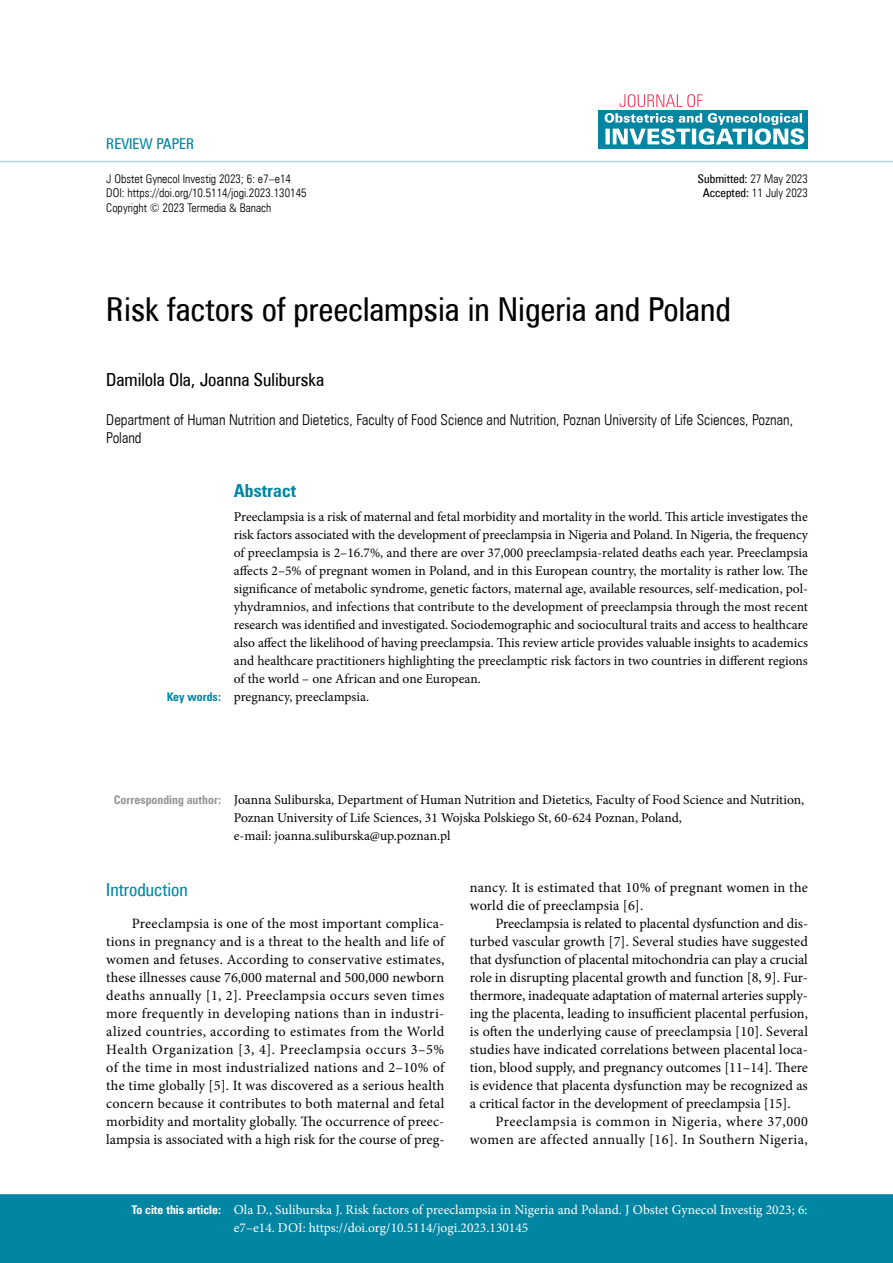
<style>
.page{position:relative;width:893px;height:1263px;background:#fff}
.page>*{position:absolute;margin:0;border:0;box-sizing:border-box;transform-origin:0 0}
.t1{font:33px "Zurich Cn EU";color:#000}
.t2{font:18px "Zurich Cn EU";color:#000}
.t3{font:18px "Zurich Cn EU";color:#0085a3}
.t4{font:700 18px "Zurich Cn EU";color:#0085a3}
.t5{font:15px/18px "Zurich Lt Cn EU";color:#000}
.t6{font:15px "Zurich Cn EU";color:#0085a3}
.t7{font:14.25px/18px "Minion Pro";letter-spacing:.01em;color:#000;text-align:justify}
.t8{font:14.25px/18px "Minion Pro";letter-spacing:.035em;color:#000;text-align:right}
.t9{font:13.5px/18px "Minion Pro";letter-spacing:-.005em;color:#000}
.t10{font:13.5px/18px "Minion Pro";color:#fff}
.t11{font:12px/14.4px "Zurich Lt Cn EU";color:#000}
.t12{font:12px "Zurich Cn EU";color:#000}
.s1{font-family:"Naomi Sans EFN Light"}
.s2{font-family:"Zurich Lt Cn EU"}
.s3{font-family:"Zurich Cn EU"}
.s4{font-family:"Zurich Cn EU";font-weight:700;font-size:12px;color:#fff}
.s5{font-family:"Zurich Cn EU";font-weight:700;font-size:12px;color:#0085a3}
.s6{font-family:"Zurich Cn EU";font-weight:700;font-size:12px;color:#939598}
.s7{font-family:"Zurich Cn EU";font-weight:700;font-size:12px}
</style>
<div class="page">
<div style="left:0;top:1195px;width:893px;height:68px;background:#0085a3"></div>
<hr style="left:0;top:1194px;width:893px;height:2px;background:#0085a3">
<div style="left:599px;top:110px;width:209px;height:39px;background:#0085a3"></div>
<svg style="left:605px;top:113px;width:199px;height:32px"></svg>
<svg style="left:619px;top:94px;width:84px;height:13px"></svg>
<hr style="left:0;top:161px;width:893px;height:1px;background:#b1d6e1">
<p class="t6" style="left:106px;top:134px;width:86px">Review paper</p>
<p class="t11" style="left:106px;top:171px;width:202px">J Obstet Gynecol Investig 2023; 6: e7–e14<br>DOI: https://doi.org/10.5114/jogi.2023.130145<br>Copyright © 2023 Termedia <span class="s1">&amp;</span> Banach</p>
<p class="t12" style="left:698px;top:171px;width:112px">Submitted: <span class="s2">27 May 2023</span></p>
<p class="t11" style="left:703px;top:186px;width:107px"><span class="s3">Accepted:</span> 11 July 2023</p>
<h1 class="t1" style="left:106px;top:290px;width:626px">Risk factors of preeclampsia in Nigeria and Poland</h1>
<p class="t2" style="left:106px;top:368px;width:219px">Damilola Ola, Joanna Suliburska</p>
<p class="t5" style="left:106px;top:410px;width:688px">Department of Human Nutrition and Dietetics, Faculty of Food Science and Nutrition, Poznan University of Life Sciences, Poznan,<br>Poland</p>
<p class="t4" style="left:234px;top:480px;width:64px">Abstract</p>
<p class="t9" style="left:218px;top:508px;width:591px"><span class="s4">:</span> Preeclampsia is a risk of maternal and fetal morbidity and mortality in the world. This article investigates the</p>
<p class="t9" style="left:234px;top:526px;width:576px">risk factors associated with the development of preeclampsia in Nigeria and Poland. In Nigeria, the frequency</p>
<p class="t9" style="left:234px;top:544px;width:576px">of preeclampsia is 2–16.7%, and there are over 37,000 preeclampsia-related deaths each year. Preeclampsia</p>
<p class="t9" style="left:234px;top:562px;width:576px">affects 2–5% of pregnant women in Poland, and in this European country, the mortality is rather low. The</p>
<p class="t9" style="left:234px;top:580px;width:576px">significance of metabolic syndrome, genetic factors, maternal age, available resources, self-medication, pol-</p>
<p class="t9" style="left:234px;top:598px;width:576px">yhydramnios, and infections that contribute to the development of preeclampsia through the most recent</p>
<p class="t9" style="left:234px;top:616px;width:576px">research was identified and investigated. Sociodemographic and sociocultural traits and access to healthcare</p>
<p class="t9" style="left:234px;top:634px;width:576px">also affect the likelihood of having preeclampsia. This review article provides valuable insights to academics</p>
<p class="t9" style="left:234px;top:652px;width:575px">and healthcare practitioners highlighting the preeclamptic risk factors in two countries in different regions</p>
<p class="t9" style="left:234px;top:670px;width:249px">of the world – one African and one European.</p>
<p class="t9" style="left:167px;top:688px;width:204px"><span class="s5">Key words:</span> pregnancy, preeclampsia.</p>
<p class="t9" style="left:234px;top:791px;width:572px;text-indent:-120px"><span class="s6">Corresponding author:</span> Joanna Suliburska, Department of Human Nutrition and Dietetics, Faculty of Food Science and Nutrition,<br>Poznan University of Life Sciences, 31 Wojska Polskiego St, 60-624 Poznan, Poland,<br>e-mail: joanna.suliburska@up.poznan.pl</p>
<p class="t3" style="left:106px;top:879px;width:83px">Introduction</p>
<p class="t7" style="left:106px;top:914px;width:340px;text-indent:26px">Preeclampsia is one of the most important complica&shy;tions in pregnancy and is a threat to the health and life of women and fetuses. According to conservative estimates, these illnesses cause 76,000 maternal and 500,000 newborn deaths annually [1, 2]. Preeclampsia occurs seven times more frequently in developing nations than in industri&shy;alized countries, according to estimates from the World Health Organization [3, 4]. Preeclampsia occurs 3–5% of the time in most industrialized nations and 2–10% of the time globally [5]. It was discovered as a serious health concern because it contributes to both maternal and fetal morbidity and mortality globally. The occurrence of preec&shy;lampsia is associated with a high risk for the course of preg-</p>
<p class="t7" style="left:470px;top:878px;width:339px">nancy. It is estimated that 10% of pregnant women in the world die of preeclampsia [6].</p>
<p class="t7" style="left:470px;top:914px;width:340px;text-indent:26px">Preeclampsia is related to placental dysfunction and dis&shy;turbed vascular growth [7]. Several studies have suggested that dysfunction of placental mitochondria can play a crucial role in disrupting placental growth and function [8, 9]. Fur&shy;thermore, inadequate adaptation of maternal arteries supply&shy;ing the placenta, leading to insufficient placental perfusion, is often the underlying cause of preeclampsia [10]. Several studies have indicated correlations between placental loca&shy;tion, blood supply, and pregnancy outcomes [11–14]. There is evidence that placenta dysfunction may be recognized as a critical factor in the development of preeclampsia [15].</p>
<p class="t8" style="left:470px;top:1112px;width:340px">Preeclampsia is common in Nigeria, where 37,000 women are affected annually [16]. In Southern Nigeria,</p>
<p class="t10" style="left:234px;top:1200px;width:575px;text-indent:-103px"><span class="s7">To cite this article:</span> Ola D., Suliburska J. Risk factors of preeclampsia in Nigeria and Poland. J Obstet Gynecol Investig 2023; 6: e7–e14. DOI: https://doi.org/10.5114/jogi.2023.130145</p>
</div>
